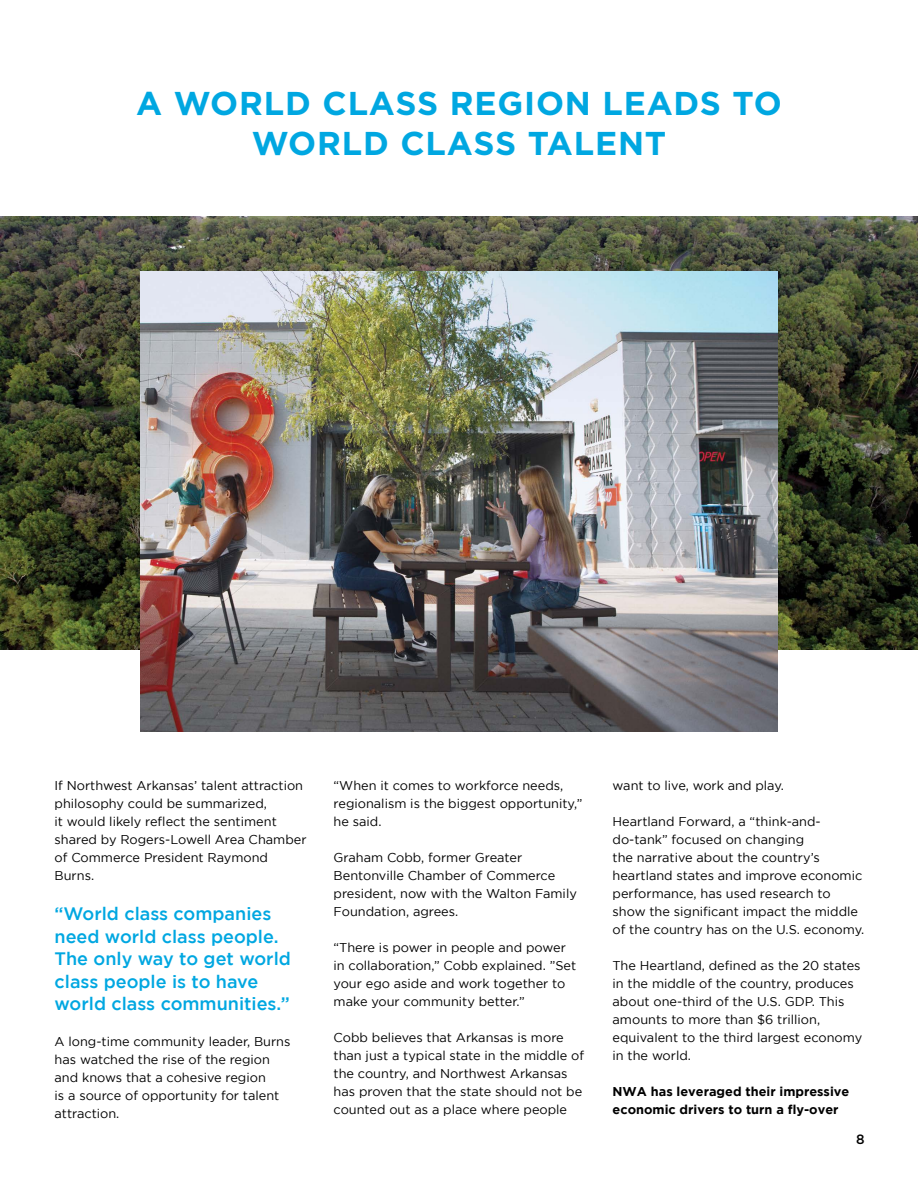
<style>
.page{position:relative;width:918px;height:1188px;background:#fff}
.page>*{position:absolute;margin:0;border:0;box-sizing:border-box;transform-origin:0 0}
.t1{font:700 33px/39.6px "Gotham";letter-spacing:.025em;color:#00a7e1;text-align:center}
.t2{font:500 18px/22.5px "Gotham";color:#00a7e1}
.t3{font:500 13.5px "Gotham";color:#000}
.t4{font:12.75px/18px "Gotham";color:#000}
.t5{font:700 12.75px/18px "Gotham";color:#000}
</style>
<div class="page">
<img style="left:0;top:216px;width:918px;height:433px">
<img style="left:141px;top:271px;width:636px;height:461px">
<h1 class="t1" style="left:136px;top:83px;width:647px">A WORLD CLASS REGION LEADS TO<br>WORLD CLASS TALENT</h1>
<p class="t4" style="left:55px;top:776px;width:253px">If Northwest Arkansas’ talent attraction philosophy could be summarized,<br>it would likely reflect the sentiment shared by Rogers-Lowell Area Chamber of Commerce President Raymond<br>Burns.</p>
<h2 class="t2" style="left:55px;top:902px;width:238px">“World class companies need world class people.<br>The only way to get world class people is to have world class communities.”</h2>
<p class="t4" style="left:55px;top:1032px;width:237px">A long-time community leader, Burns has watched the rise of the region and knows that a cohesive region<br>is a source of opportunity for talent attraction.</p>
<p class="t4" style="left:334px;top:776px;width:250px">“When it comes to workforce needs, regionalism is the biggest opportunity,” he said.</p>
<p class="t4" style="left:334px;top:848px;width:245px">Graham Cobb, former Greater<br>Bentonville Chamber of Commerce president, now with the Walton Family<br>Foundation, agrees.</p>
<p class="t4" style="left:334px;top:938px;width:244px">“There is power in people and power in collaboration,” Cobb explained. ”Set your ego aside and work together to make your community better.”</p>
<p class="t4" style="left:334px;top:1028px;width:252px">Cobb believes that Arkansas is more than just a typical state in the middle of the country, and Northwest Arkansas has proven that the state should not be counted out as a place where people</p>
<p class="t4" style="left:613px;top:776px;width:173px">want to live, work and play.</p>
<p class="t4" style="left:613px;top:812px;width:253px">Heartland Forward, a “think-and&shy;do-tank” focused on changing<br>the narrative about the country’s heartland states and improve economic performance, has used research to show the significant impact the middle of the country has on the U.S. economy.</p>
<p class="t4" style="left:613px;top:956px;width:251px">The Heartland, defined as the 20 states in the middle of the country, produces about one-third of the U.S. GDP. This amounts to more than $6 trillion, equivalent to the third largest economy in the world.</p>
<p class="t5" style="left:613px;top:1082px;width:238px">NWA has leveraged their impressive economic drivers to turn a fly-over</p>
<p class="t3" style="left:856px;top:1131px;width:10px">8</p>
</div>
